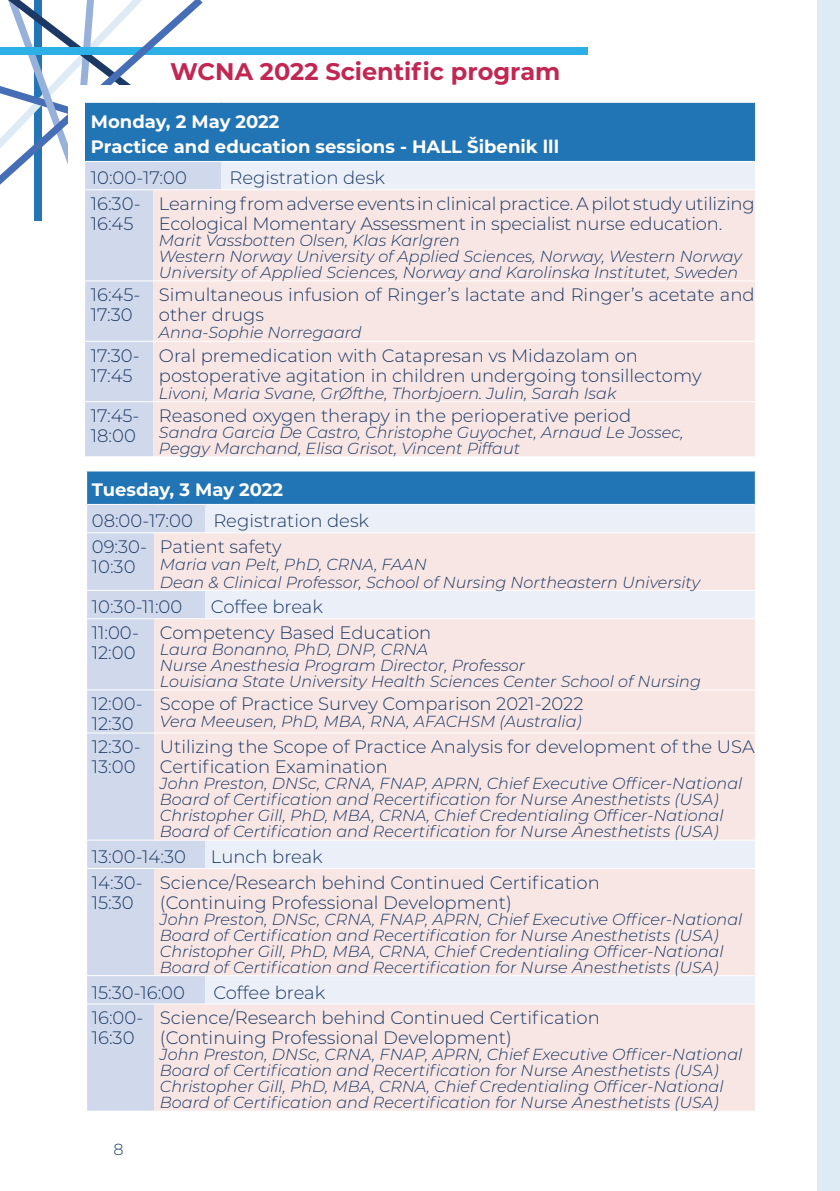
<style>
.page{position:relative;width:840px;height:1191px;background:#fff}
.page>*{position:absolute;margin:0;border:0;box-sizing:border-box;transform-origin:0 0}
.t1{font:700 24px "Montserrat";color:#c12752}
.t2{font:300 18px/20px "Montserrat";color:#1d3964}
.t3{font:700 18px/25.6px "Montserrat";color:#fff}
.t4{font:italic 300 16px/16px "Montserrat";color:#1d3964}
.t5{font:300 16px "Montserrat";color:#1d3964}
</style>
<div class="page">
<div style="left:0;top:47px;width:586px;height:7px;background:#2cb0e5"></div>
<svg style="left:0;top:0;width:202px;height:200px"></svg>
<div style="left:816px;top:0;width:23px;height:1191px;background:#dfebf4"></div>
<div style="left:68px;top:85px;width:703px;height:1021px;background:#fff"></div>
<div style="left:85px;top:102px;width:669px;height:59px;background:#2275b5"></div>
<div style="left:85px;top:162px;width:136px;height:294px;background:#d0d9eb"></div>
<div style="left:221px;top:161px;width:533px;height:29px;background:#ebeff7"></div>
<div style="left:153px;top:190px;width:601px;height:266px;background:#f7e6e4"></div>
<hr style="left:85px;top:102px;width:68px;height:1px;background:#fff">
<hr style="left:153px;top:102px;width:68px;height:1px;background:#fff">
<hr style="left:221px;top:102px;width:533px;height:1px;background:#fff">
<hr style="left:221px;top:161px;width:533px;height:1px;background:#fff">
<hr style="left:85px;top:189px;width:68px;height:1px;background:#fff">
<hr style="left:153px;top:189px;width:68px;height:1px;background:#fff">
<hr style="left:221px;top:189px;width:533px;height:1px;background:#fff">
<hr style="left:85px;top:280px;width:68px;height:1px;background:#fff">
<hr style="left:153px;top:280px;width:68px;height:1px;background:#fff">
<hr style="left:221px;top:280px;width:533px;height:1px;background:#fff">
<hr style="left:85px;top:341px;width:68px;height:1px;background:#fff">
<hr style="left:153px;top:341px;width:68px;height:1px;background:#fff">
<hr style="left:221px;top:341px;width:533px;height:1px;background:#fff">
<hr style="left:85px;top:401px;width:68px;height:1px;background:#fff">
<hr style="left:153px;top:401px;width:68px;height:1px;background:#fff">
<hr style="left:221px;top:401px;width:533px;height:1px;background:#fff">
<div style="left:86px;top:471px;width:669px;height:33px;background:#2275b5"></div>
<div style="left:87px;top:505px;width:118px;height:605px;background:#d0d9eb"></div>
<div style="left:205px;top:505px;width:549px;height:27px;background:#ebeff7"></div>
<svg style="left:154px;top:533px;width:600px;height:577px;background:#f4e7e6"></svg>
<hr style="left:85px;top:471px;width:2px;height:33px;background:#fff">
<hr style="left:754px;top:471px;width:2px;height:33px;background:#fff">
<hr style="left:87px;top:532px;width:67px;height:1px;background:#fff">
<hr style="left:154px;top:532px;width:51px;height:1px;background:#fff">
<hr style="left:87px;top:590px;width:67px;height:1px;background:#fff">
<hr style="left:154px;top:590px;width:51px;height:1px;background:#fff">
<hr style="left:205px;top:590px;width:549px;height:1px;background:#fff">
<hr style="left:87px;top:618px;width:67px;height:1px;background:#fff">
<hr style="left:154px;top:618px;width:51px;height:1px;background:#fff">
<hr style="left:205px;top:618px;width:549px;height:1px;background:#fff">
<hr style="left:87px;top:689px;width:67px;height:1px;background:#fff">
<hr style="left:154px;top:689px;width:51px;height:1px;background:#fff">
<hr style="left:205px;top:689px;width:549px;height:1px;background:#fff">
<hr style="left:87px;top:732px;width:67px;height:1px;background:#fff">
<hr style="left:154px;top:732px;width:51px;height:1px;background:#fff">
<hr style="left:205px;top:732px;width:549px;height:1px;background:#fff">
<hr style="left:87px;top:839px;width:67px;height:1px;background:#fff">
<hr style="left:154px;top:839px;width:51px;height:1px;background:#fff">
<hr style="left:205px;top:839px;width:549px;height:1px;background:#fff">
<hr style="left:87px;top:868px;width:67px;height:1px;background:#fff">
<hr style="left:154px;top:868px;width:51px;height:1px;background:#fff">
<hr style="left:205px;top:868px;width:549px;height:1px;background:#fff">
<hr style="left:87px;top:975px;width:67px;height:1px;background:#fff">
<hr style="left:154px;top:975px;width:51px;height:1px;background:#fff">
<hr style="left:205px;top:975px;width:549px;height:1px;background:#fff">
<hr style="left:87px;top:1003px;width:67px;height:1px;background:#fff">
<hr style="left:154px;top:1003px;width:51px;height:1px;background:#fff">
<hr style="left:205px;top:1003px;width:549px;height:1px;background:#fff">
<h1 class="t1" style="left:170px;top:54px;width:391px">WCNA 2022 Scientific program</h1>
<p class="t3" style="left:91px;top:108px;width:469px">Monday, 2 May 2022<br>Practice and education sessions - HALL Šibenik lll</p>
<p class="t2" style="left:91px;top:167px;width:97px">10:00-17:00</p>
<p class="t2" style="left:229px;top:167px;width:157px">Registration desk</p>
<p class="t2" style="left:91px;top:193px;width:51px">16:30-<br>16:45</p>
<p class="t2" style="left:159px;top:193px;width:597px">Learning from adverse events in clinical practice. A pilot study utilizing<br>Ecological Momentary Assessment in specialist nurse education.</p>
<p class="t4" style="left:159px;top:232px;width:584px">Marit Vassbotten Olsen, Klas Karlgren<br>Western Norway University of Applied Sciences, Norway, Western Norway<br>University of Applied Sciences, Norway and Karolinska Institutet, Sweden</p>
<p class="t2" style="left:91px;top:284px;width:51px">16:45-<br>17:30</p>
<p class="t2" style="left:159px;top:284px;width:597px">Simultaneous infusion of Ringer’s lactate and Ringer’s acetate and other drugs</p>
<p class="t4" style="left:159px;top:324px;width:204px">Anna-Sophie Norregaard</p>
<p class="t2" style="left:91px;top:344px;width:50px">17:30-<br>17:45</p>
<p class="t2" style="left:159px;top:344px;width:544px">Oral premedication with Catapresan vs Midazolam on postoperative agitation in children undergoing tonsillectomy</p>
<p class="t4" style="left:159px;top:385px;width:458px">Livoni, Maria Svane, GrØfthe, Thorbjoern. Julin, Sarah Isak</p>
<p class="t2" style="left:91px;top:405px;width:50px">17:45-<br>18:00</p>
<p class="t2" style="left:159px;top:405px;width:473px">Reasoned oxygen therapy in the perioperative period</p>
<p class="t4" style="left:159px;top:424px;width:526px">Sandra Garcia De Castro, Christophe Guyochet, Arnaud Le Jossec,<br>Peggy Marchand, Elisa Grisot, Vincent Piffaut</p>
<p class="t3" style="left:92px;top:476px;width:193px">Tuesday, 3 May 2022</p>
<p class="t2" style="left:92px;top:507px;width:279px;line-height:25.8px">08:00-17:00 Registration desk<br>09:30-</p>
<p class="t2" style="left:92px;top:556px;width:45px">10:30</p>
<p class="t2" style="left:160px;top:536px;width:123px">Patient safety</p>
<p class="t4" style="left:160px;top:555px;width:541px;line-height:17.2px">Maria van Pelt, PhD, CRNA, FAAN<br>Dean &amp; Clinical Professor, School of Nursing Northeastern University</p>
<p class="t2" style="left:92px;top:596px;width:92px">10:30-11:00</p>
<p class="t2" style="left:211px;top:596px;width:113px">Coffee break</p>
<p class="t2" style="left:92px;top:622px;width:49px">11:00-<br>12:00</p>
<p class="t2" style="left:160px;top:622px;width:273px">Competency Based Education</p>
<p class="t4" style="left:160px;top:641px;width:542px">Laura Bonanno, PhD, DNP, CRNA<br>Nurse Anesthesia Program Director, Professor<br>Louisiana State University Health Sciences Center School of Nursing</p>
<p class="t2" style="left:92px;top:693px;width:52px">12:00-<br>12:30</p>
<p class="t2" style="left:160px;top:693px;width:425px">Scope of Practice Survey Comparison 2021-2022</p>
<p class="t4" style="left:160px;top:713px;width:423px">Vera Meeusen, PhD, MBA, RNA, AFACHSM (Australia)</p>
<p class="t2" style="left:92px;top:736px;width:50px">12:30-<br>13:00</p>
<p class="t2" style="left:160px;top:736px;width:596px">Utilizing the Scope of Practice Analysis for development of the USA<br>Certification Examination</p>
<p class="t4" style="left:160px;top:775px;width:583px">John Preston, DNSc, CRNA, FNAP, APRN, Chief Executive Officer-National Board of Certification and Recertification for Nurse Anesthetists (USA)<br>Christopher Gill, PhD, MBA, CRNA, Chief Credentialing Officer-National Board of Certification and Recertification for Nurse Anesthetists (USA)</p>
<p class="t2" style="left:92px;top:846px;width:96px">13:00-14:30</p>
<p class="t2" style="left:211px;top:846px;width:113px">Lunch break</p>
<p class="t2" style="left:92px;top:871px;width:52px">14:30-<br>15:30</p>
<p class="t2" style="left:160px;top:871px;width:441px">Science/Research behind Continued Certification (Continuing Professional Development)</p>
<p class="t4" style="left:160px;top:910px;width:583px">John Preston, DNSc, CRNA, FNAP, APRN, Chief Executive Officer-National Board of Certification and Recertification for Nurse Anesthetists (USA)<br>Christopher Gill, PhD, MBA, CRNA, Chief Credentialing Officer-National Board of Certification and Recertification for Nurse Anesthetists (USA)</p>
<p class="t2" style="left:92px;top:981px;width:95px">15:30-16:00</p>
<p class="t2" style="left:213px;top:981px;width:113px">Coffee break</p>
<p class="t2" style="left:92px;top:1007px;width:53px">16:00-<br>16:30</p>
<p class="t2" style="left:160px;top:1007px;width:441px">Science/Research behind Continued Certification (Continuing Professional Development)</p>
<p class="t4" style="left:160px;top:1046px;width:583px">John Preston, DNSc, CRNA, FNAP, APRN, Chief Executive Officer-National Board of Certification and Recertification for Nurse Anesthetists (USA)<br>Christopher Gill, PhD, MBA, CRNA, Chief Credentialing Officer-National Board of Certification and Recertification for Nurse Anesthetists (USA)</p>
<p class="t5" style="left:113px;top:1138px;width:12px">8</p>
</div>
